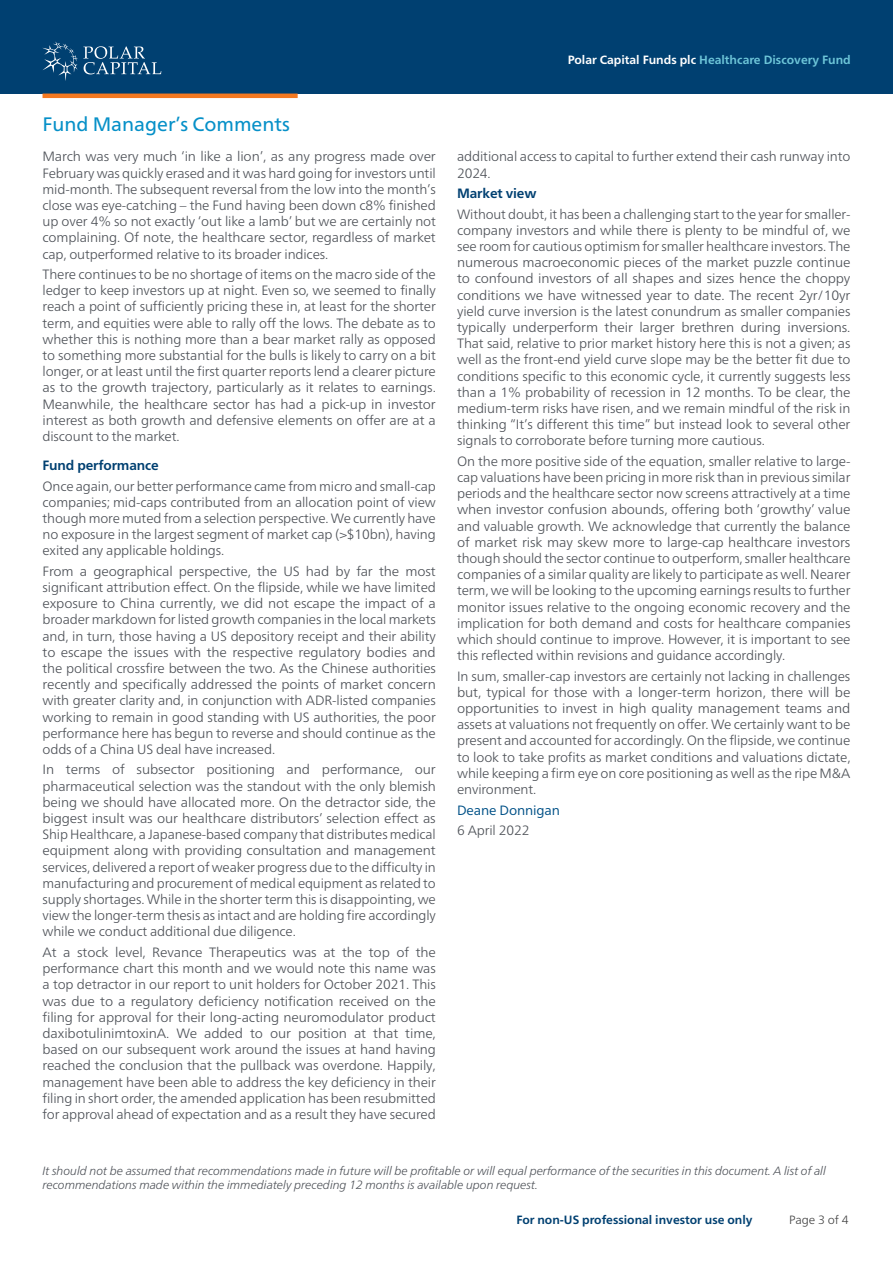
<style>
.page{position:relative;width:893px;height:1263px;background:#fff}
.page>*{position:absolute;margin:0;border:0;box-sizing:border-box;transform-origin:0 0}
.t1{font:19.5px "Frutiger Neue LT Pro";color:#0690c8}
.t2{font:300 13.5px/16.2px "Frutiger Neue LT Pro";letter-spacing:-.01em;color:#4b4f55;text-align:justify}
.t3{font:700 13.5px "Frutiger Neue LT Pro";letter-spacing:-.01em;color:#004071}
.t4{font:13.5px "Frutiger Neue LT Pro";letter-spacing:-.01em;color:#005187}
.t5{font:italic 300 12px/14.4px "Frutiger Neue LT Pro";letter-spacing:-.01em;color:#4b4f55}
.t6{font:700 12px "Frutiger Neue LT Pro";color:#6dc5d8}
.t7{font:700 12px "Frutiger Neue LT Pro";color:#004071}
.t8{font:300 12px "Frutiger Neue LT Pro";color:rgb(0 0 0/.75)}
.s1{color:#fff}
</style>
<div class="page">
<div style="left:0;top:0;width:893px;height:94px;background:#004071"></div>
<svg style="left:43px;top:41px;width:118px;height:40px"></svg>
<hr style="left:43px;top:94px;width:255px;height:4px;background:#f47921">
<h1 class="t1" style="left:43px;top:113px;width:249px">Fund Manager’s Comments</h1>
<p class="t2" style="left:43px;top:149px;width:395px">March was very much ‘in like a lion’, as any progress made over February was quickly erased and it was hard going for investors until mid-month. The subsequent reversal from the low into the month’s close was eye-catching – the Fund having been down c8% finished up over 4% so not exactly ‘out like a lamb’ but we are certainly not complaining. Of note, the healthcare sector, regardless of market cap, outperformed relative to its broader indices.</p>
<p class="t2" style="left:43px;top:266px;width:395px">There continues to be no shortage of items on the macro side of the ledger to keep investors up at night. Even so, we seemed to finally reach a point of sufficiently pricing these in, at least for the shorter term, and equities were able to rally off the lows. The debate as to whether this is nothing more than a bear market rally as opposed to something more substantial for the bulls is likely to carry on a bit longer, or at least until the first quarter reports lend a clearer picture as to the growth trajectory, particularly as it relates to earnings.<br>Meanwhile, the healthcare sector has had a pick-up in investor interest as both growth and defensive elements on offer are at a discount to the market.</p>
<p class="t3" style="left:43px;top:457px;width:118px">Fund performance</p>
<p class="t2" style="left:43px;top:478px;width:395px">Once again, our better performance came from micro and small-cap companies; mid-caps contributed from an allocation point of view though more muted from a selection perspective. We currently have no exposure in the largest segment of market cap (&gt;$10bn), having exited any applicable holdings.</p>
<p class="t2" style="left:43px;top:563px;width:395px">From a geographical perspective, the US had by far the most significant attribution effect. On the flipside, while we have limited exposure to China currently, we did not escape the impact of a broader markdown for listed growth companies in the local markets and, in turn, those having a US depository receipt and their ability to escape the issues with the respective regulatory bodies and the political crossfire between the two. As the Chinese authorities recently and specifically addressed the points of market concern with greater clarity and, in conjunction with ADR-listed companies working to remain in good standing with US authorities, the poor performance here has begun to reverse and should continue as the odds of a China US deal have increased.</p>
<p class="t2" style="left:43px;top:762px;width:395px">In terms of subsector positioning and performance, our pharmaceutical selection was the standout with the only blemish being we should have allocated more. On the detractor side, the biggest insult was our healthcare distributors’ selection effect as Ship Healthcare, a Japanese-based company that distributes medical equipment along with providing consultation and management services, delivered a report of weaker progress due to the difficulty in manufacturing and procurement of medical equipment as related to supply shortages. While in the shorter term this is disappointing, we view the longer-term thesis as intact and are holding fire accordingly while we conduct additional due diligence.</p>
<p class="t2" style="left:43px;top:944px;width:395px">At a stock level, Revance Therapeutics was at the top of the performance chart this month and we would note this name was a top detractor in our report to unit holders for October 2021. This was due to a regulatory deficiency notification received on the filing for approval for their long-acting neuromodulator product daxibotulinimtoxinA. We added to our position at that time, based on our subsequent work around the issues at hand having reached the conclusion that the pullback was overdone. Happily, management have been able to address the key deficiency in their filing in short order, the amended application has been resubmitted for approval ahead of expectation and as a result they have secured</p>
<p class="t6" style="left:568px;top:53px;width:285px"><span class="s1">Polar Capital Funds plc</span> Healthcare Discovery Fund</p>
<p class="t2" style="left:457px;top:149px;width:395px">additional access to capital to further extend their cash runway into<br>2024.</p>
<p class="t3" style="left:457px;top:185px;width:81px">Market view</p>
<p class="t2" style="left:457px;top:206px;width:395px">Without doubt, it has been a challenging start to the year for smaller&shy;company investors and while there is plenty to be mindful of, we see room for cautious optimism for smaller healthcare investors. The numerous macroeconomic pieces of the market puzzle continue to confound investors of all shapes and sizes hence the choppy conditions we have witnessed year to date. The recent 2yr/10yr yield curve inversion is the latest conundrum as smaller companies typically underperform their larger brethren during inversions.<br>That said, relative to prior market history here this is not a given; as well as the front-end yield curve slope may be the better fit due to conditions specific to this economic cycle, it currently suggests less than a 1% probability of recession in 12 months. To be clear, the medium-term risks have risen, and we remain mindful of the risk in thinking “It’s different this time” but instead look to several other signals to corroborate before turning more cautious.</p>
<p class="t2" style="left:457px;top:453px;width:395px">On the more positive side of the equation, smaller relative to large&shy;cap valuations have been pricing in more risk than in previous similar periods and the healthcare sector now screens attractively at a time when investor confusion abounds, offering both ‘growthy’ value and valuable growth. We acknowledge that currently the balance of market risk may skew more to large-cap healthcare investors though should the sector continue to outperform, smaller healthcare companies of a similar quality are likely to participate as well. Nearer term, we will be looking to the upcoming earnings results to further monitor issues relative to the ongoing economic recovery and the implication for both demand and costs for healthcare companies which should continue to improve. However, it is important to see this reflected within revisions and guidance accordingly.</p>
<p class="t2" style="left:457px;top:668px;width:395px">In sum, smaller-cap investors are certainly not lacking in challenges but, typical for those with a longer-term horizon, there will be opportunities to invest in high quality management teams and assets at valuations not frequently on offer. We certainly want to be present and accounted for accordingly. On the flipside, we continue to look to take profits as market conditions and valuations dictate, while keeping a firm eye on core positioning as well as the ripe M&amp;A environment.</p>
<p class="t4" style="left:457px;top:802px;width:104px">Deane Donnigan</p>
<p class="t2" style="left:457px;top:822px;width:74px">6 April 2022</p>
<p class="t5" style="left:43px;top:1163px;width:785px">It should not be assumed that recommendations made in future will be profitable or will equal performance of the securities in this document. A list of all recommendations made within the immediately preceding 12 months is available upon request.</p>
<p class="t7" style="left:516px;top:1213px;width:238px">For non-US professional investor use only</p>
<p class="t8" style="left:789px;top:1211px;width:61px">Page 3 of 4</p>
</div>
